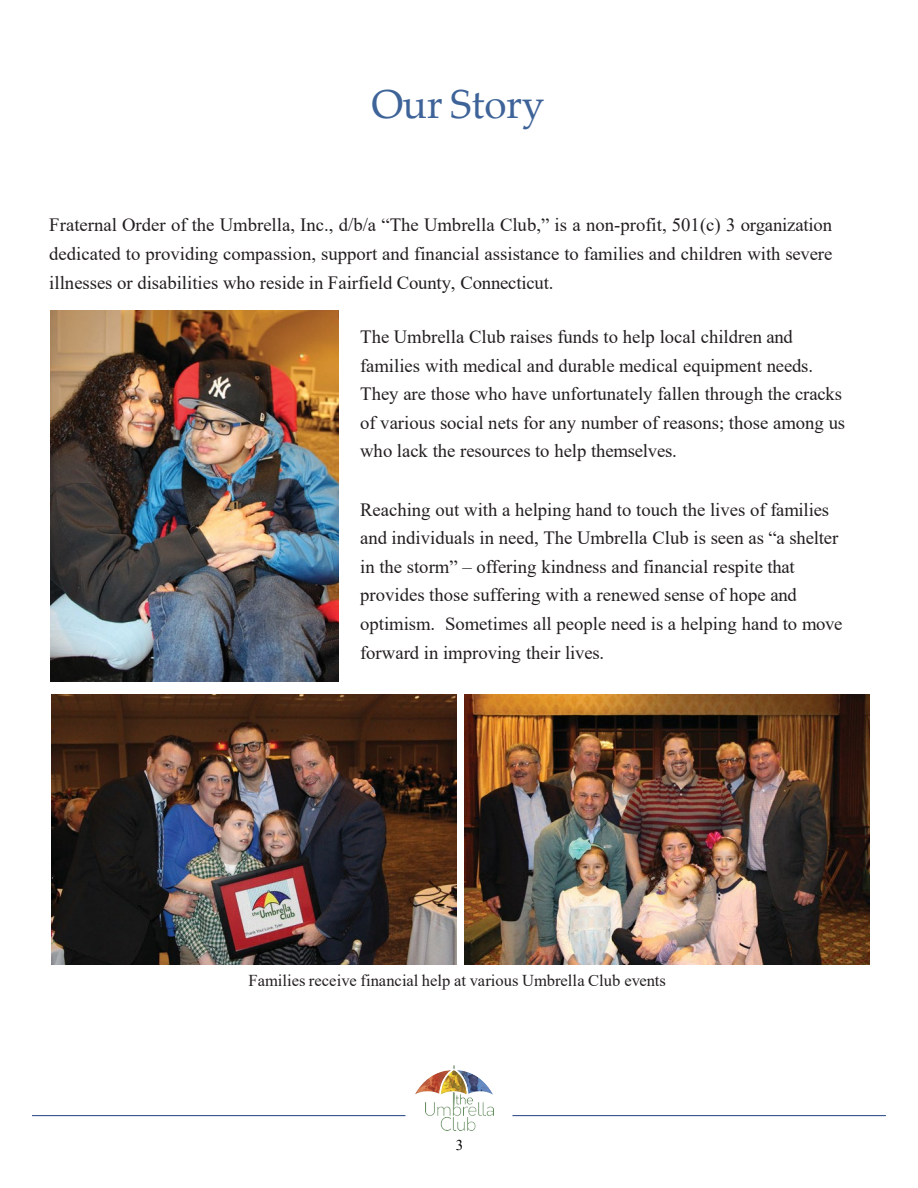
<style>
.page{position:relative;width:918px;height:1188px;background:#fff}
.page>*{position:absolute;margin:0;border:0;box-sizing:border-box;transform-origin:0 0}
.t1{font:40.5px "Palatino Linotype";letter-spacing:-.005em;color:#3e6398}
.t2{font:18.75px/28.7px "Times New Roman";color:#231f20}
.t3{font:16.5px "Times New Roman";color:#231f20}
.t4{font:15px "Times New Roman";color:#010202}
</style>
<div class="page">
<img style="left:425px;top:1093px;width:69px;height:37px">
<img style="left:415px;top:1066px;width:77px;height:44px">
<hr style="left:32px;top:1115px;width:374px;height:1px;background:#204080">
<hr style="left:512px;top:1115px;width:374px;height:1px;background:#204080">
<img style="left:51px;top:694px;width:405px;height:270px">
<img style="left:51px;top:310px;width:288px;height:371px">
<img style="left:465px;top:694px;width:405px;height:270px">
<h2 class="t1" style="left:372px;top:75px;width:174px">Our Story</h2>
<p class="t2" style="left:49px;top:210px;width:785px;text-align:justify">Fraternal Order of the Umbrella, Inc., d/b/a “The Umbrella Club,” is a non-profit, 501(c) 3 organization dedicated to providing compassion, support and financial assistance to families and children with severe illnesses or disabilities who reside in Fairfield County, Connecticut.</p>
<p class="t2" style="left:360px;top:322px;width:487px">The Umbrella Club raises funds to help local children and families with medical and durable medical equipment needs.<br>They are those who have unfortunately fallen through the cracks of various social nets for any number of reasons; those among us who lack the resources to help themselves.</p>
<p class="t2" style="left:360px;top:494px;width:484px">Reaching out with a helping hand to touch the lives of families and individuals in need, The Umbrella Club is seen as “a shelter in the storm” – offering kindness and financial respite that provides those suffering with a renewed sense of hope and optimism. Sometimes all people need is a helping hand to move forward in improving their lives.</p>
<p class="t3" style="left:249px;top:969px;width:419px">Families receive financial help at various Umbrella Club events</p>
<p class="t4" style="left:456px;top:1134px;width:9px">3</p>
</div>
